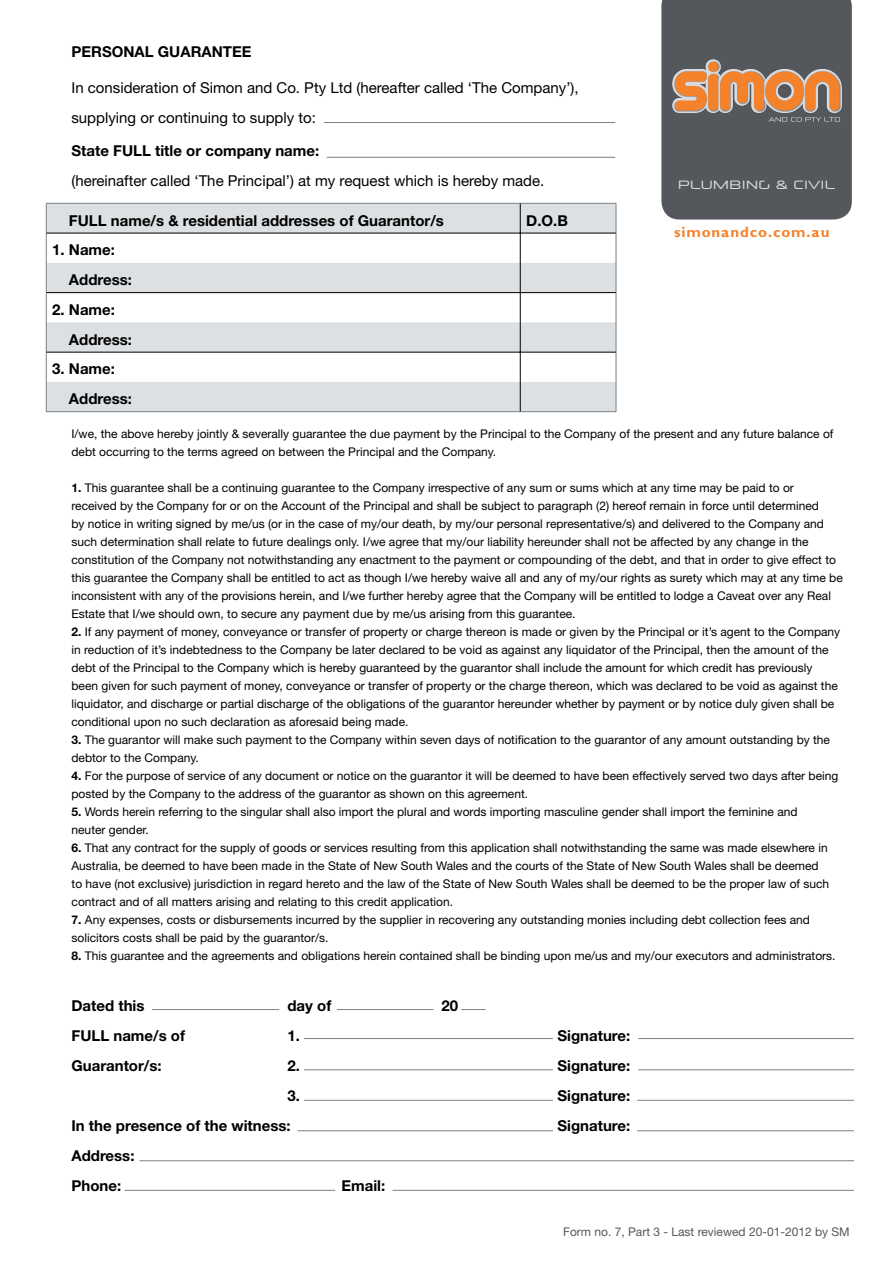
<style>
.page{position:relative;width:893px;height:1263px;background:#fff}
.page>*{position:absolute;margin:0;border:0;box-sizing:border-box;transform-origin:0 0}
.t1{font:700 15px/29.7px "Helvetica Neue";color:#000}
.t2{font:15px/30px "Helvetica Neue";color:#000}
.t3{font:700 15px "Gill Sans";letter-spacing:.06em;color:#f4822b}
.t4{font:12px/18px "Helvetica Neue";color:#000}
.t5{font:12px "Helvetica Neue";color:#54585d}
.t6{font:12px "Neuropol X Free";letter-spacing:.02em;color:#d9dbde}
.s1{font-weight:700}
</style>
<div class="page">
<svg style="left:47px;top:204px;width:569px;height:207px;fill:#dde0e2"></svg>
<hr style="left:46px;top:203px;width:474px;height:1px;background:#7b8187">
<hr style="left:46px;top:203px;width:1px;height:30px;background:#7b8187">
<hr style="left:520px;top:203px;width:96px;height:1px;background:#7b8187">
<hr style="left:616px;top:203px;width:1px;height:30px;background:#7b8187">
<hr style="left:46px;top:233px;width:1px;height:30px;background:#7b8187">
<hr style="left:616px;top:233px;width:1px;height:30px;background:#7b8187">
<hr style="left:46px;top:263px;width:1px;height:30px;background:#7b8187">
<hr style="left:616px;top:263px;width:1px;height:30px;background:#7b8187">
<svg style="left:46px;top:293px;width:1px;height:29px"></svg>
<svg style="left:616px;top:293px;width:1px;height:29px"></svg>
<hr style="left:46px;top:322px;width:1px;height:30px;background:#7b8187">
<hr style="left:616px;top:322px;width:1px;height:30px;background:#7b8187">
<hr style="left:46px;top:352px;width:1px;height:30px;background:#7b8187">
<hr style="left:616px;top:352px;width:1px;height:30px;background:#7b8187">
<svg style="left:46px;top:382px;width:1px;height:29px"></svg>
<svg style="left:616px;top:382px;width:1px;height:29px"></svg>
<hr style="left:46px;top:411px;width:474px;height:1px;background:#7b8187">
<hr style="left:520px;top:411px;width:96px;height:1px;background:#7b8187">
<hr style="left:520px;top:203px;width:1px;height:30px;background:#000">
<hr style="left:46px;top:233px;width:474px;height:1px;background:#000">
<hr style="left:520px;top:233px;width:96px;height:1px;background:#000">
<hr style="left:520px;top:233px;width:1px;height:30px;background:#000">
<hr style="left:46px;top:292px;width:474px;height:1px;background:#000">
<hr style="left:520px;top:292px;width:96px;height:1px;background:#000">
<svg style="left:520px;top:263px;width:1px;height:59px"></svg>
<hr style="left:520px;top:322px;width:1px;height:30px;background:#000">
<hr style="left:46px;top:352px;width:474px;height:1px;background:#000">
<hr style="left:520px;top:352px;width:96px;height:1px;background:#000">
<hr style="left:520px;top:352px;width:1px;height:30px;background:#000">
<svg style="left:520px;top:382px;width:1px;height:29px"></svg>
<hr style="left:638px;top:1038px;width:216px;height:1px;background:#7b8187">
<hr style="left:638px;top:1069px;width:216px;height:1px;background:#7b8187">
<hr style="left:637px;top:1100px;width:217px;height:1px;background:#7b8187">
<hr style="left:637px;top:1130px;width:217px;height:1px;background:#7b8187">
<hr style="left:304px;top:1069px;width:249px;height:1px;background:#7b8187">
<hr style="left:304px;top:1038px;width:249px;height:1px;background:#7b8187">
<hr style="left:304px;top:1100px;width:249px;height:1px;background:#7b8187">
<hr style="left:298px;top:1130px;width:255px;height:1px;background:#7b8187">
<hr style="left:140px;top:1160px;width:714px;height:1px;background:#7b8187">
<hr style="left:393px;top:1190px;width:461px;height:1px;background:#7b8187">
<hr style="left:125px;top:1190px;width:210px;height:1px;background:#7b8187">
<hr style="left:324px;top:122px;width:291px;height:1px;background:#7b8187">
<hr style="left:327px;top:157px;width:288px;height:1px;background:#7b8187">
<hr style="left:152px;top:1009px;width:127px;height:1px;background:#7b8187">
<hr style="left:337px;top:1009px;width:97px;height:1px;background:#7b8187">
<svg style="left:461px;top:1009px;width:25px;height:1px"></svg>
<svg style="left:661px;top:0;width:191px;height:220px;background:#6b625e"></svg>
<p class="t1" style="left:71px;top:36px;width:182px">PERSONAL GUARANTEE</p>
<p class="t2" style="left:71px;top:72px;width:509px">In consideration of Simon and Co. Pty Ltd (hereafter called ‘The Company’), supplying or continuing to supply to:</p>
<p class="t2" style="left:71px;top:135px;width:474px"><span class="s1">State FULL title or company name:<br></span>(hereinafter called ‘The Principal’) at my request which is hereby made.</p>
<p class="t1" style="left:69px;top:205px;width:377px">FULL name/s &amp; residential addresses of Guarantor/s</p>
<p class="t1" style="left:526px;top:205px;width:43px">D.O.B</p>
<p class="t1" style="left:69px;top:235px;width:65px;text-indent:-17px">1. Name:<br>Address:</p>
<p class="t1" style="left:69px;top:294px;width:65px;text-indent:-17px">2. Name:<br>Address:</p>
<p class="t1" style="left:69px;top:354px;width:65px;text-indent:-17px">3. Name:<br>Address:</p>
<p class="t6" style="left:678px;top:177px;width:159px">PLUMBING &amp; CIVIL</p>
<p class="t3" style="left:674px;top:223px;width:157px">simonandco.com.au</p>
<p class="t4" style="left:71px;top:425px;width:763px">I/we, the above hereby jointly &amp; severally guarantee the due payment by the Principal to the Company of the present and any future balance of debt occurring to the terms agreed on between the Principal and the Company.</p>
<p class="t4" style="left:71px;top:479px;width:773px"><span class="s1">1.</span> This guarantee shall be a continuing guarantee to the Company irrespective of any sum or sums which at any time may be paid to or<br>received by the Company for or on the Account of the Principal and shall be subject to paragraph (2) hereof remain in force until determined<br>by notice in writing signed by me/us (or in the case of my/our death, by my/our personal representative/s) and delivered to the Company and such determination shall relate to future dealings only. I/we agree that my/our liability hereunder shall not be affected by any change in the constitution of the Company not notwithstanding any enactment to the payment or compounding of the debt, and that in order to give effect to this guarantee the Company shall be entitled to act as though I/we hereby waive all and any of my/our rights as surety which may at any time be inconsistent with any of the provisions herein, and I/we further hereby agree that the Company will be entitled to lodge a Caveat over any Real Estate that I/we should own, to secure any payment due by me/us arising from this guarantee.</p>
<p class="t4" style="left:71px;top:623px;width:770px"><span class="s1">2.</span> If any payment of money, conveyance or transfer of property or charge thereon is made or given by the Principal or it’s agent to the Company in reduction of it’s indebtedness to the Company be later declared to be void as against any liquidator of the Principal, then the amount of the debt of the Principal to the Company which is hereby guaranteed by the guarantor shall include the amount for which credit has previously been given for such payment of money, conveyance or transfer of property or the charge thereon, which was declared to be void as against the liquidator, and discharge or partial discharge of the obligations of the guarantor hereunder whether by payment or by notice duly given shall be conditional upon no such declaration as aforesaid being made.</p>
<p class="t4" style="left:72px;top:731px;width:760px"><span class="s1">3.</span> The guarantor will make such payment to the Company within seven days of notification to the guarantor of any amount outstanding by the debtor to the Company.</p>
<p class="t4" style="left:72px;top:767px;width:768px"><span class="s1">4.</span> For the purpose of service of any document or notice on the guarantor it will be deemed to have been effectively served two days after being posted by the Company to the address of the guarantor as shown on this agreement.</p>
<p class="t4" style="left:72px;top:803px;width:727px"><span class="s1">5.</span> Words herein referring to the singular shall also import the plural and words importing masculine gender shall import the feminine and neuter gender.</p>
<p class="t4" style="left:72px;top:839px;width:759px"><span class="s1">6.</span> That any contract for the supply of goods or services resulting from this application shall notwithstanding the same was made elsewhere in Australia, be deemed to have been made in the State of New South Wales and the courts of the State of New South Wales shall be deemed to have (not exclusive) jurisdiction in regard hereto and the law of the State of New South Wales shall be deemed to be the proper law of such contract and of all matters arising and relating to this credit application.</p>
<p class="t4" style="left:72px;top:911px;width:740px"><span class="s1">7.</span> Any expenses, costs or disbursements incurred by the supplier in recovering any outstanding monies including debt collection fees and solicitors costs shall be paid by the guarantor/s.</p>
<p class="t4" style="left:72px;top:947px;width:766px"><span class="s1">8.</span> This guarantee and the agreements and obligations herein contained shall be binding upon me/us and my/our executors and administrators.</p>
<p class="t1" style="left:71px;top:991px;width:75px">Dated this</p>
<p class="t1" style="left:287px;top:991px;width:45px">day of</p>
<p class="t1" style="left:441px;top:991px;width:18px">20</p>
<p class="t1" style="left:71px;top:1021px;width:115px">FULL name/s of</p>
<p class="t1" style="left:287px;top:1021px;width:14px">1.</p>
<p class="t1" style="left:557px;top:1021px;width:74px">Signature:</p>
<p class="t1" style="left:71px;top:1051px;width:92px">Guarantor/s:</p>
<p class="t1" style="left:287px;top:1051px;width:14px">2.</p>
<p class="t1" style="left:557px;top:1051px;width:74px">Signature:</p>
<p class="t1" style="left:287px;top:1081px;width:14px">3.</p>
<p class="t1" style="left:557px;top:1081px;width:74px">Signature:</p>
<p class="t1" style="left:71px;top:1111px;width:221px">In the presence of the witness:</p>
<p class="t1" style="left:557px;top:1111px;width:74px">Signature:</p>
<p class="t1" style="left:71px;top:1141px;width:65px">Address:<br>Phone:</p>
<p class="t1" style="left:341px;top:1171px;width:45px">Email:</p>
<p class="t5" style="left:563px;top:1225px;width:288px">Form no. 7, Part 3 - Last reviewed 20-01-2012 by SM</p>
</div>
